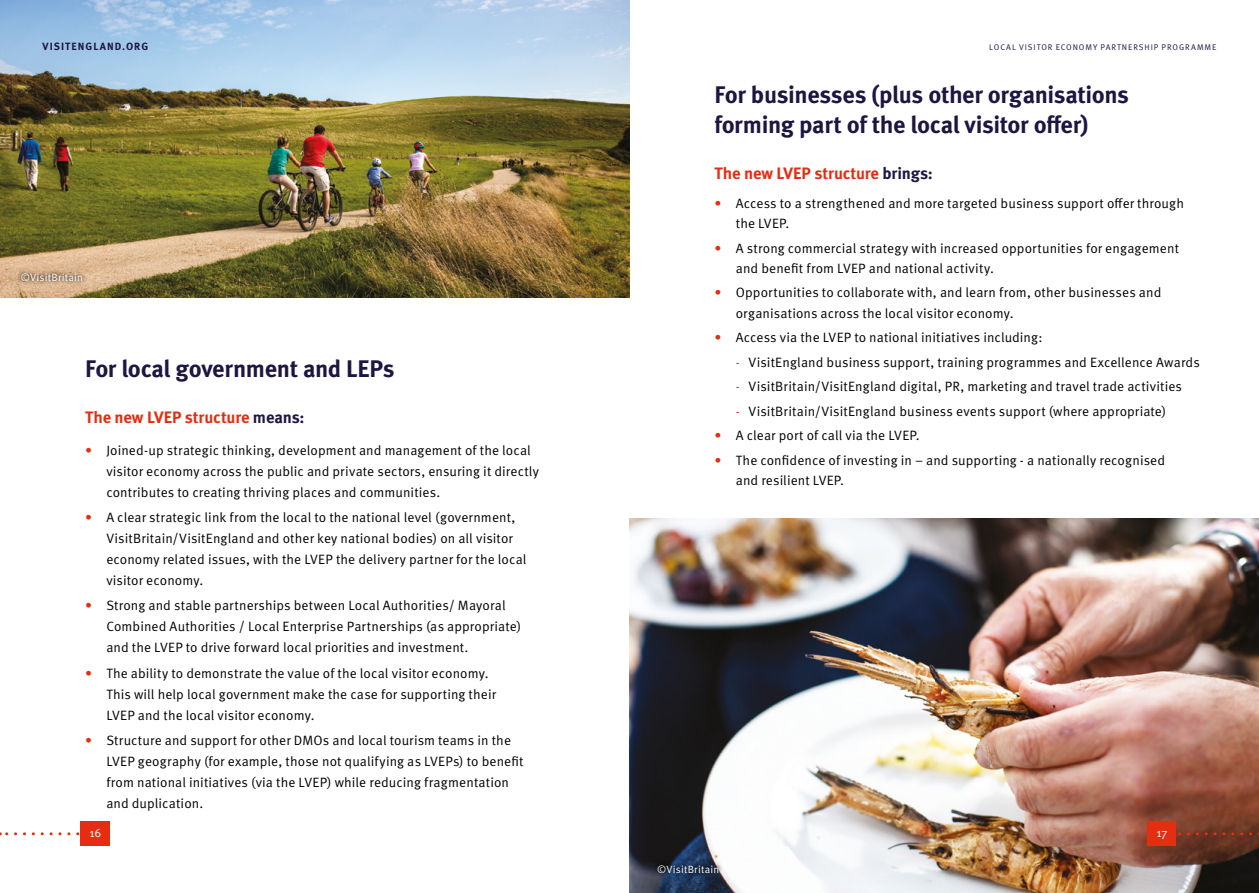
<style>
.page{position:relative;width:1259px;height:893px;background:#fff}
.page>*{position:absolute;margin:0;border:0;box-sizing:border-box;transform-origin:0 0}
.Headline_3{font:700 24px/30px "Meta Pro";letter-spacing:-.02em;color:#1e1541}
.Headline_4{font:700 16.5px "Meta Pro";letter-spacing:-.01em;color:#e52d12}
.t1{font:13.5px/21px "Meta Pro Norm";letter-spacing:.005em;color:#000}
.t2{font:12px "Meta Pro Norm";color:#fff}
.Body_text_span{font:10.5px "Meta Pro Norm";letter-spacing:.02em;color:#fff}
.t3{font:700 10.5px "Meta Pro";letter-spacing:.1em;color:#1e1541}
.t4{font:8.25px "Meta Pro Norm";letter-spacing:.11em;color:#1e1541}
.s1{color:#1e1541}
.s2{color:#e52d12}
</style>
<div class="page">
<img style="left:0;top:0;width:629px;height:298px">
<img style="left:629px;top:519px;width:630px;height:374px">
<svg style="left:17px;top:269px;width:69px;height:16px"></svg>
<svg style="left:653px;top:860px;width:69px;height:16px"></svg>
<svg style="left:0;top:832px;width:81px;height:3px"></svg>
<svg style="left:1176px;top:832px;width:83px;height:3px"></svg>
<div style="left:81px;top:821px;width:29px;height:25px;background:#e52d12"></div>
<div style="left:1148px;top:821px;width:28px;height:25px;background:#e52d12"></div>
<p class="t3" style="left:43px;top:39px;width:107px">VISITENGLAND.ORG</p>
<p class="t4" style="left:989px;top:41px;width:229px">LOCAL VISITOR ECONOMY PARTNERSHIP PROGRAMME</p>
<p class="Body_text_span" style="left:21px;top:270px;width:64px">©VisitBritain</p>
<p class="Headline_3" style="left:85px;top:352px;width:311px">For local government and LEPs</p>
<p class="Headline_4" style="left:85px;top:405px;width:221px">The new LVEP structure <span class="s1">means:</span></p>
<p class="t1" style="left:106px;top:439px;width:434px;text-indent:-21px"><span class="s2">•</span> Joined-up strategic thinking, development and management of the local visitor economy across the public and private sectors, ensuring it directly contributes to creating thriving places and communities.</p>
<p class="t1" style="left:106px;top:506px;width:422px;text-indent:-21px"><span class="s2">•</span> A clear strategic link from the local to the national level (government, VisitBritain/VisitEngland and other key national bodies) on all visitor economy related issues, with the LVEP the delivery partner for the local visitor economy.</p>
<p class="t1" style="left:106px;top:594px;width:416px;text-indent:-21px"><span class="s2">•</span> Strong and stable partnerships between Local Authorities/ Mayoral<br>Combined Authorities / Local Enterprise Partnerships (as appropriate) and the LVEP to drive forward local priorities and investment.</p>
<p class="t1" style="left:106px;top:662px;width:391px;text-indent:-21px"><span class="s2">•</span> The ability to demonstrate the value of the local visitor economy.<br>This will help local government make the case for supporting their<br>LVEP and the local visitor economy.</p>
<p class="t1" style="left:106px;top:729px;width:419px;text-indent:-21px"><span class="s2">•</span> Structure and support for other DMOs and local tourism teams in the LVEP geography (for example, those not qualifying as LVEPs) to benefit from national initiatives (via the LVEP) while reducing fragmentation and duplication.</p>
<p class="Headline_3" style="left:714px;top:78px;width:416px">For businesses (plus other organisations forming part of the local visitor offer)</p>
<p class="Headline_4" style="left:714px;top:160px;width:220px">The new LVEP structure <span class="s1">brings:</span></p>
<p class="t1" style="left:736px;top:192px;width:450px;line-height:20.2px;text-indent:-21px"><span class="s2">•</span> Access to a strengthened and more targeted business support offer through the LVEP.</p>
<p class="t1" style="left:736px;top:237px;width:445px;line-height:20.2px;text-indent:-21px"><span class="s2">•</span> A strong commercial strategy with increased opportunities for engagement and benefit from LVEP and national activity.</p>
<p class="t1" style="left:736px;top:282px;width:427px;line-height:20.2px;text-indent:-21px"><span class="s2">•</span> Opportunities to collaborate with, and learn from, other businesses and organisations across the local visitor economy.</p>
<p class="t1" style="left:714px;top:326px;width:329px"><span class="s2">•</span> Access via the LVEP to national initiatives including:</p>
<p class="t1" style="left:736px;top:350px;width:465px"><span class="s2">-</span> VisitEngland business support, training programmes and Excellence Awards</p>
<p class="t1" style="left:736px;top:375px;width:448px"><span class="s2">-</span> VisitBritain/VisitEngland digital, PR, marketing and travel trade activities</p>
<p class="t1" style="left:736px;top:399px;width:432px"><span class="s2">-</span> VisitBritain/VisitEngland business events support (where appropriate)</p>
<p class="t1" style="left:714px;top:424px;width:206px"><span class="s2">•</span> A clear port of call via the LVEP.</p>
<p class="t1" style="left:736px;top:449px;width:431px;line-height:20.2px;text-indent:-21px"><span class="s2">•</span> The confidence of investing in – and supporting - a nationally recognised and resilient LVEP.</p>
<p class="t2" style="left:89px;top:824px;width:14px">16</p>
<p class="t2" style="left:1156px;top:824px;width:13px">17</p>
<p class="Body_text_span" style="left:657px;top:861px;width:64px">©VisitBritain</p>
</div>
